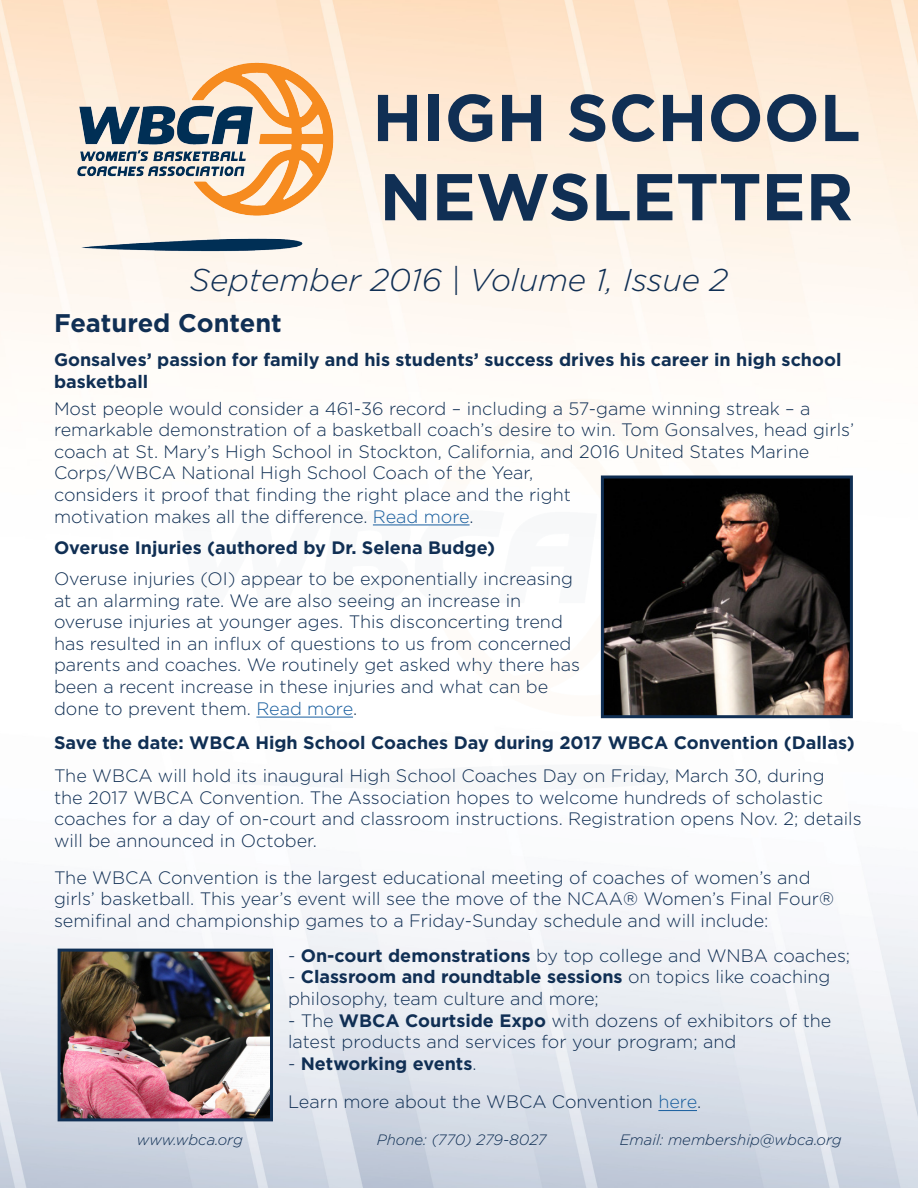
<style>
.page{position:relative;width:918px;height:1188px;background:#fff}
.page>*{position:absolute;margin:0;border:0;box-sizing:border-box;transform-origin:0 0}
.t1{font:700 66px "Gotham";color:#102f54}
.t2{font:italic 300 31.5px "Gotham";color:#102f54}
.t3{font:700 25.5px "Gotham";color:#102f54}
.t4{font:300 18px/21.6px "Gotham";color:#102f54}
.t5{font:700 18px/21.6px "Gotham";color:#102f54}
.t6{font:italic 300 15px "Gotham";color:#102f54}
.s1{color:#175d9e}
.s2{font-weight:700}
.s3{font-weight:300}
</style>
<div class="page">
<img style="left:0;top:0;width:918px;height:1188px">
<img style="left:136px;top:360px;width:646px;height:468px">
<img style="left:54px;top:54px;width:304px;height:205px">
<hr style="left:373px;top:525px;width:97px;height:1px;background:#175d9e">
<hr style="left:256px;top:717px;width:97px;height:1px;background:#175d9e">
<img style="left:605px;top:480px;width:244px;height:234px">
<div style="left:601px;top:476px;width:252px;height:242px;border:3px solid #102f54"></div>
<hr style="left:658px;top:1110px;width:39px;height:1px;background:#175d9e">
<img style="left:62px;top:953px;width:207px;height:164px">
<div style="left:58px;top:949px;width:215px;height:172px;border:3px solid #102f54"></div>
<p class="t1" style="left:372px;top:80px;width:490px">HIGH SCHOOL</p>
<p class="t1" style="left:380px;top:159px;width:475px">NEWSLETTER</p>
<p class="t2" style="left:190px;top:263px;width:540px">September 2016 | Volume 1, Issue 2</p>
<p class="t3" style="left:54px;top:308px;width:229px">Featured Content</p>
<p class="t5" style="left:54px;top:348px;width:789px">Gonsalves’ passion for family and his students’ success drives his career in high school basketball</p>
<p class="t4" style="left:54px;top:397px;width:802px">Most people would consider a 461-36 record – including a 57-game winning streak – a remarkable demonstration of a basketball coach’s desire to win. Tom Gonsalves, head girls’ coach at St. Mary’s High School in Stockton, California, and 2016 United States Marine Corps/WBCA National High School Coach of the Year,<br>considers it proof that finding the right place and the right<br>motivation makes all the difference. <span class="s1">Read more</span>.</p>
<p class="t5" style="left:54px;top:536px;width:443px">Overuse Injuries (authored by Dr. Selena Budge)</p>
<p class="t4" style="left:54px;top:568px;width:528px">Overuse injuries (OI) appear to be exponentially increasing at an alarming rate. We are also seeing an increase in overuse injuries at younger ages. This disconcerting trend has resulted in an influx of questions to us from concerned parents and coaches. We routinely get asked why there has been a recent increase in these injuries and what can be done to prevent them. <span class="s1">Read more</span>.</p>
<p class="t5" style="left:54px;top:731px;width:802px">Save the date: WBCA High School Coaches Day during 2017 WBCA Convention (Dallas)</p>
<p class="t4" style="left:54px;top:765px;width:809px">The WBCA will hold its inaugural High School Coaches Day on Friday, March 30, during<br>the 2017 WBCA Convention. The Association hopes to welcome hundreds of scholastic coaches for a day of on-court and classroom instructions. Registration opens Nov. 2; details will be announced in October.</p>
<p class="t4" style="left:54px;top:866px;width:781px">The WBCA Convention is the largest educational meeting of coaches of women’s and girls’ basketball. This year’s event will see the move of the NCAA® Women’s Final Four® semifinal and championship games to a Friday-Sunday schedule and will include:</p>
<p class="t4" style="left:288px;top:944px;width:564px">- <span class="s2">On-court demonstrations</span> by top college and WNBA coaches;</p>
<p class="t4" style="left:288px;top:966px;width:544px">- <span class="s2">Classroom and roundtable sessions</span> on topics like coaching philosophy, team culture and more;</p>
<p class="t4" style="left:288px;top:1009px;width:545px">- The <span class="s2">WBCA Courtside Expo</span> with dozens of exhibitors of the latest products and services for your program; and</p>
<p class="t5" style="left:288px;top:1052px;width:190px"><span class="s3">-</span> Networking events<span class="s3">.</span></p>
<p class="t4" style="left:288px;top:1091px;width:415px">Learn more about the WBCA Convention <span class="s1">here</span>.</p>
<p class="t6" style="left:137px;top:1131px;width:108px">www.wbca.org</p>
<p class="t6" style="left:377px;top:1131px;width:171px">Phone: (770) 279-8027</p>
<p class="t6" style="left:620px;top:1131px;width:223px">Email: membership@wbca.org</p>
</div>
